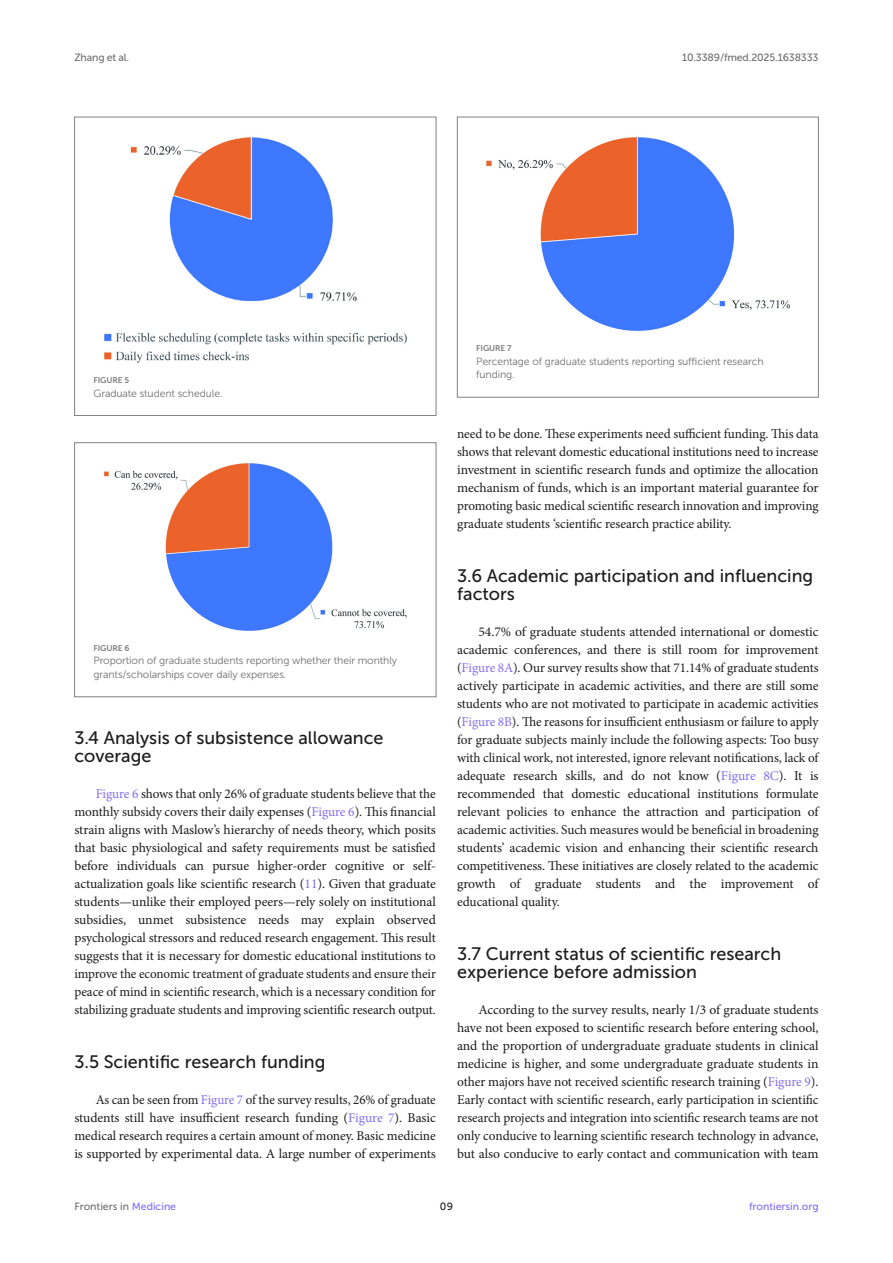
<style>
.page{position:relative;width:893px;height:1263px;background:#fff}
.page>*{position:absolute;margin:0;border:0;box-sizing:border-box;transform-origin:0 0}
.HEAD_2{font:18px/18px "Museo Sans 500";color:#1b1c1b}
.TEXT{font:13.5px/18px "Minion Pro";letter-spacing:-.005em;color:#1b1c1b;text-align:justify}
.FIG_LEG{font:10.5px/13.5px "Museo Sans 300";letter-spacing:-.01em;color:#706f70}
.t1{font:10.5px "Museo Sans 500";letter-spacing:-.015em;color:#706f70}
.t2{font:10.5px "Museo Sans 500";color:#856df0}
.t3{font:10.5px "Museo Sans 500";color:#1b1c1b}
.FIG_HD{font:8.25px "Museo Sans 700";letter-spacing:-.01em;color:#7e7f7f}
.s1{color:#856df0}
</style>
<div class="page">
<img style="left:104px;top:137px;width:303px;height:226px">
<div style="left:74px;top:117px;width:362px;height:299px;border:1px solid #808285"></div>
<img style="left:104px;top:463px;width:303px;height:168px">
<div style="left:74px;top:442px;width:362px;height:255px;border:1px solid #808285"></div>
<img style="left:486px;top:137px;width:304px;height:194px">
<div style="left:457px;top:117px;width:362px;height:280px;border:1px solid #808285"></div>
<p class="t1" style="left:74px;top:51px;width:56px">Zhang et al.</p>
<p class="t1" style="left:682px;top:51px;width:138px">10.3389/fmed.2025.1638333</p>
<p class="FIG_HD" style="left:94px;top:376px;width:37px">FIGURE 5</p>
<p class="FIG_LEG" style="left:94px;top:386px;width:131px">Graduate student schedule.</p>
<p class="FIG_HD" style="left:94px;top:643px;width:37px">FIGURE 6</p>
<p class="FIG_LEG" style="left:94px;top:654px;width:305px">Proportion of graduate students reporting whether their monthly grants/scholarships cover daily expenses.</p>
<p class="HEAD_2" style="left:74px;top:729px;width:311px">3.4 Analysis of subsistence allowance coverage</p>
<p class="TEXT" style="left:74px;top:785px;width:363px;text-indent:21px"><span class="s1">Figure 6</span> shows that only 26% of graduate students believe that the monthly subsidy covers their daily expenses (<span class="s1">Figure 6</span>). This financial strain aligns with Maslow’s hierarchy of needs theory, which posits that basic physiological and safety requirements must be satisfied before individuals can pursue higher-order cognitive or self&shy;actualization goals like scientific research (<span class="s1">11</span>). Given that graduate students—unlike their employed peers—rely solely on institutional subsidies, unmet subsistence needs may explain observed psychological stressors and reduced research engagement. This result suggests that it is necessary for domestic educational institutions to improve the economic treatment of graduate students and ensure their peace of mind in scientific research, which is a necessary condition for stabilizing graduate students and improving scientific research output.</p>
<p class="HEAD_2" style="left:74px;top:1053px;width:253px">3.5 Scientific research funding</p>
<p class="TEXT" style="left:74px;top:1091px;width:363px;text-indent:21px">As can be seen from <span class="s1">Figure 7</span> of the survey results, 26% of graduate students still have insufficient research funding (<span class="s1">Figure 7</span>). Basic medical research requires a certain amount of money. Basic medicine is supported by experimental data. A large number of experiments</p>
<p class="FIG_HD" style="left:476px;top:344px;width:37px">FIGURE 7</p>
<p class="FIG_LEG" style="left:476px;top:354px;width:289px">Percentage of graduate students reporting sufficient research funding.</p>
<p class="TEXT" style="left:457px;top:425px;width:363px">need to be done. These experiments need sufficient funding. This data shows that relevant domestic educational institutions need to increase investment in scientific research funds and optimize the allocation mechanism of funds, which is an important material guarantee for promoting basic medical scientific research innovation and improving graduate students ‘scientific research practice ability.</p>
<p class="HEAD_2" style="left:457px;top:567px;width:358px">3.6 Academic participation and influencing factors</p>
<p class="TEXT" style="left:457px;top:623px;width:363px;text-indent:21px">54.7% of graduate students attended international or domestic academic conferences, and there is still room for improvement (<span class="s1">Figure 8A</span>). Our survey results show that 71.14% of graduate students actively participate in academic activities, and there are still some students who are not motivated to participate in academic activities (<span class="s1">Figure 8B</span>). The reasons for insufficient enthusiasm or failure to apply for graduate subjects mainly include the following aspects: Too busy with clinical work, not interested, ignore relevant notifications, lack of adequate research skills, and do not know (<span class="s1">Figure 8C</span>). It is recommended that domestic educational institutions formulate relevant policies to enhance the attraction and participation of academic activities. Such measures would be beneficial in broadening students’ academic vision and enhancing their scientific research competitiveness. These initiatives are closely related to the academic growth of graduate students and the improvement of educational quality.</p>
<p class="HEAD_2" style="left:457px;top:945px;width:326px">3.7 Current status of scientific research experience before admission</p>
<p class="TEXT" style="left:457px;top:1001px;width:363px;text-indent:21px">According to the survey results, nearly 1/3 of graduate students have not been exposed to scientific research before entering school, and the proportion of undergraduate graduate students in clinical medicine is higher, and some undergraduate graduate students in other majors have not received scientific research training (<span class="s1">Figure 9</span>).<br>Early contact with scientific research, early participation in scientific research projects and integration into scientific research teams are not only conducive to learning scientific research technology in advance, but also conducive to early contact and communication with team</p>
<p class="t1" style="left:74px;top:1200px;width:103px">Frontiers in <span class="s1">Medicine</span></p>
<p class="t3" style="left:440px;top:1200px;width:15px">09</p>
<p class="t2" style="left:749px;top:1200px;width:71px">frontiersin.org</p>
</div>
